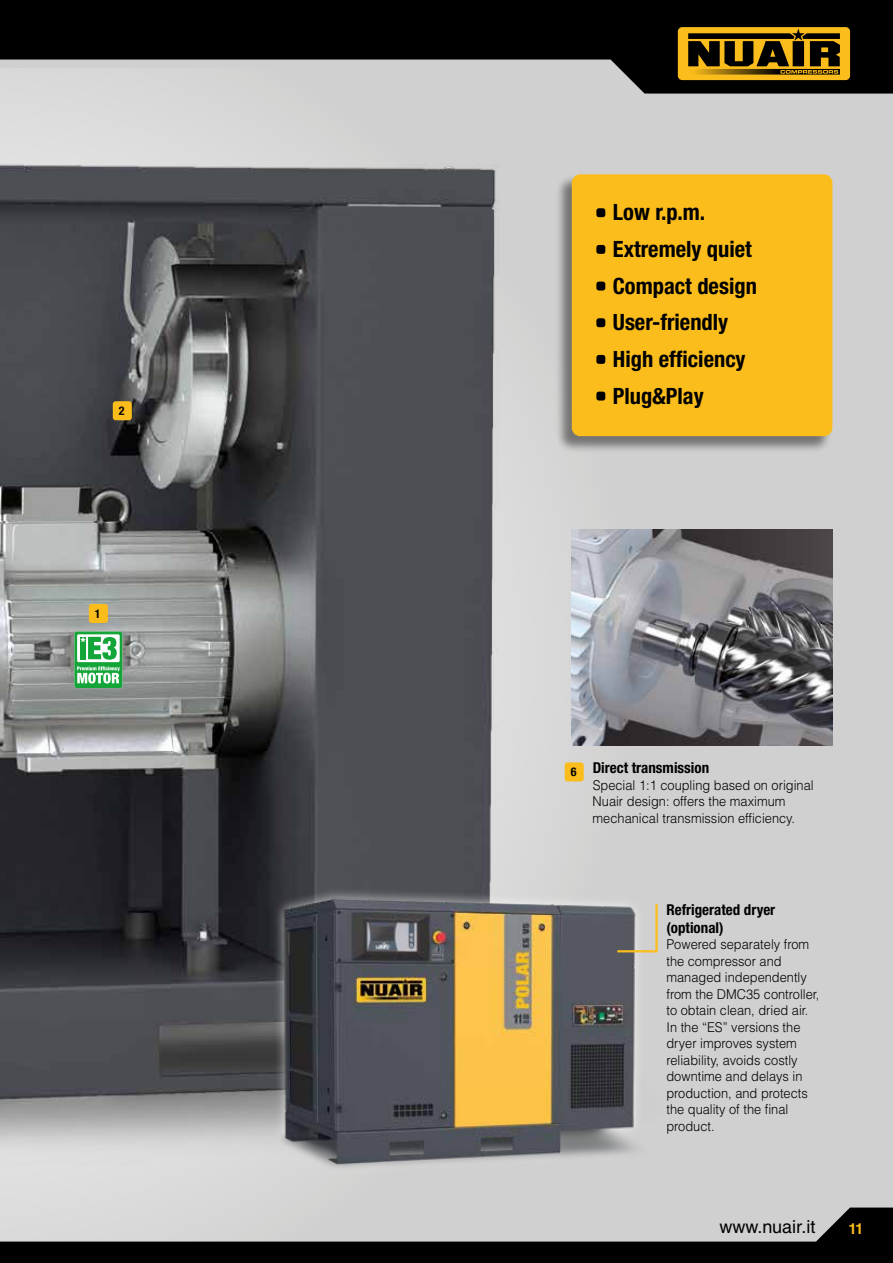
<style>
.page{position:relative;width:893px;height:1263px;background:#fff}
.page>*{position:absolute;margin:0;border:0;box-sizing:border-box;transform-origin:0 0}
.t1{font:700 condensed 22.5px/36.6px "Helvetica Neue LT Std";color:#000}
.t2{font:18px "Helvetica LT Std";color:#000}
.t3{font:700 condensed 15px/18px "Helvetica Neue LT Std";color:#000}
.t4{font:700 15px "Helvetica LT Std";color:#fbbd1b}
.t5{font:300 13.5px/16.5px "Helvetica LT Std";color:#000;scale:.95 1}
.t6{font:700 condensed 12px "Helvetica Neue LT Std";color:#000}
</style>
<div class="page">
<img style="left:0;top:105px;width:893px;height:1102px">
<div style="left:555px;top:175px;width:277px;height:278px;background:#000;opacity:.45"></div>
<div style="left:572px;top:174px;width:260px;height:262px;background:#fbbd1b;border-radius:9px"></div>
<div style="left:596px;top:208px;width:9px;height:9px;background:#000;border-radius:3px"></div>
<div style="left:596px;top:245px;width:9px;height:9px;background:#000;border-radius:3px"></div>
<div style="left:596px;top:282px;width:9px;height:8px;background:#000;border-radius:3px"></div>
<div style="left:596px;top:318px;width:9px;height:9px;background:#000;border-radius:3px"></div>
<div style="left:596px;top:355px;width:9px;height:9px;background:#000;border-radius:3px"></div>
<div style="left:596px;top:392px;width:9px;height:8px;background:#000;border-radius:3px"></div>
<div style="left:113px;top:401px;width:19px;height:19px;background:#fbbd1b;border-radius:3px"></div>
<img style="left:572px;top:530px;width:260px;height:215px">
<div style="left:565px;top:762px;width:19px;height:19px;background:#fbbd1b;border-radius:3px"></div>
<div style="left:89px;top:604px;width:19px;height:19px;background:#fbbd1b;border-radius:3px"></div>
<div style="left:74px;top:631px;width:48px;height:57px;background:#13a538;border-radius:2px"></div>
<div style="left:77px;top:634px;width:43px;height:28px;background:#fff"></div>
<svg style="left:77px;top:666px;width:43px;height:17px"></svg>
<svg style="left:80px;top:637px;width:37px;height:23px"></svg>
<svg style="left:1px;top:1207px;width:892px;height:56px;background:#686868"></svg>
<svg style="left:1px;top:0;width:892px;height:94px;background:#3c3c3c"></svg>
<svg style="left:0;top:0;width:1px;height:94px"></svg>
<svg style="left:0;top:1207px;width:1px;height:56px"></svg>
<div style="left:678px;top:27px;width:172px;height:53px;background:#fbbd1b;border-radius:4px"></div>
<svg style="left:688px;top:29px;width:152px;height:46px"></svg>
<img style="left:253px;top:865px;width:425px;height:361px">
<svg style="left:615px;top:902px;width:44px;height:51px;background:#a7a397"></svg>
<p class="t6" style="left:119px;top:403px;width:7px">2</p>
<p class="t6" style="left:95px;top:606px;width:7px">1</p>
<h1 class="t1" style="left:613px;top:194px;width:146px">Low r.p.m.<br>Extremely quiet<br>Compact design<br>User-friendly<br>High efficiency<br>Plug&amp;Play</h1>
<p class="t6" style="left:571px;top:765px;width:7px">6</p>
<p class="t3" style="left:593px;top:759px;width:118px">Direct transmission</p>
<p class="t5" style="left:593px;top:776px;width:234px">Special 1:1 coupling based on original<br>Nuair design: offers the maximum mechanical transmission efficiency.</p>
<p class="t3" style="left:666px;top:900px;width:110px">Refrigerated dryer (optional)</p>
<p class="t5" style="left:666px;top:936px;width:163px">Powered separately from the compressor and managed independently from the DMC35 controller, to obtain clean, dried air.<br>In the “ES” versions the dryer improves system reliability, avoids costly downtime and delays in production, and protects the quality of the final product.</p>
<h2 class="t2" style="left:719px;top:1216px;width:97px">www.nuair.it</h2>
<p class="t4" style="left:848px;top:1219px;width:17px">11</p>
</div>
